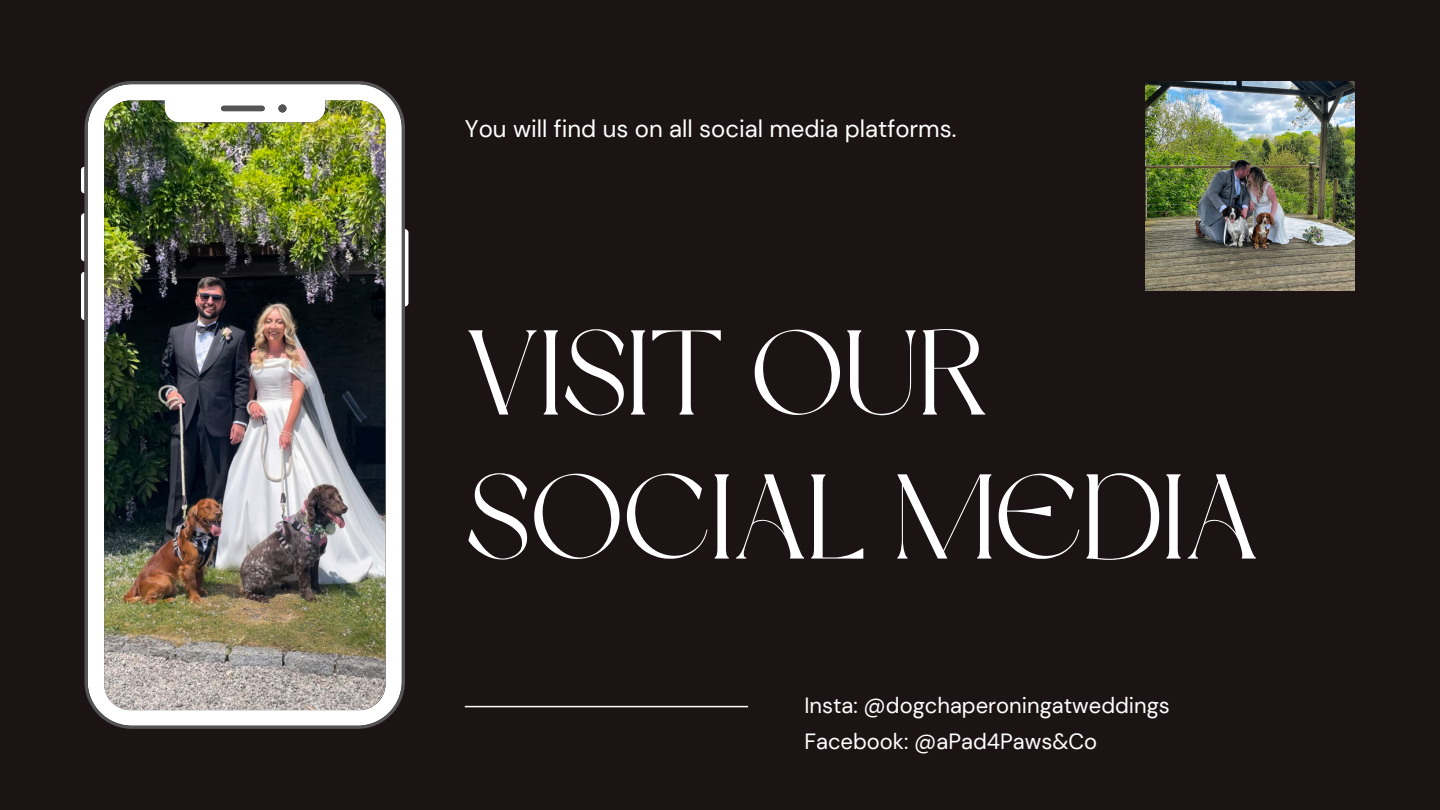
<style>
.page{position:relative;width:1440px;height:810px;background:#1c1315}
.page>*{position:absolute;margin:0;border:0;box-sizing:border-box;transform-origin:0 0}
.t1{font:120px "Dream Avenue";color:#fff}
.t2{font:24px "DM Sans";color:#fff}
.t3{font:22px "DM Sans";color:#fff}
</style>
<div class="page">
<svg style="left:81px;top:167px;width:3px;height:26px"></svg>
<svg style="left:81px;top:213px;width:3px;height:48px"></svg>
<svg style="left:81px;top:272px;width:3px;height:48px"></svg>
<svg style="left:405px;top:229px;width:3px;height:77px"></svg>
<img style="left:84px;top:81px;width:321px;height:648px">
<hr style="left:465px;top:706px;width:283px;height:1px;background:#fff">
<img style="left:1145px;top:81px;width:209px;height:209px">
<p class="t2" style="left:465px;top:113px;width:493px">You will find us on all social media platforms.</p>
<p class="t1" style="left:465px;top:325px;width:526px">VISIT OUR</p>
<p class="t1" style="left:465px;top:469px;width:796px">SOCIAL MEDIA</p>
<p class="t3" style="left:804px;top:691px;width:367px">Insta: @dogchaperoningatweddings</p>
<p class="t3" style="left:804px;top:727px;width:294px">Facebook: @aPad4Paws&amp;Co</p>
</div>
